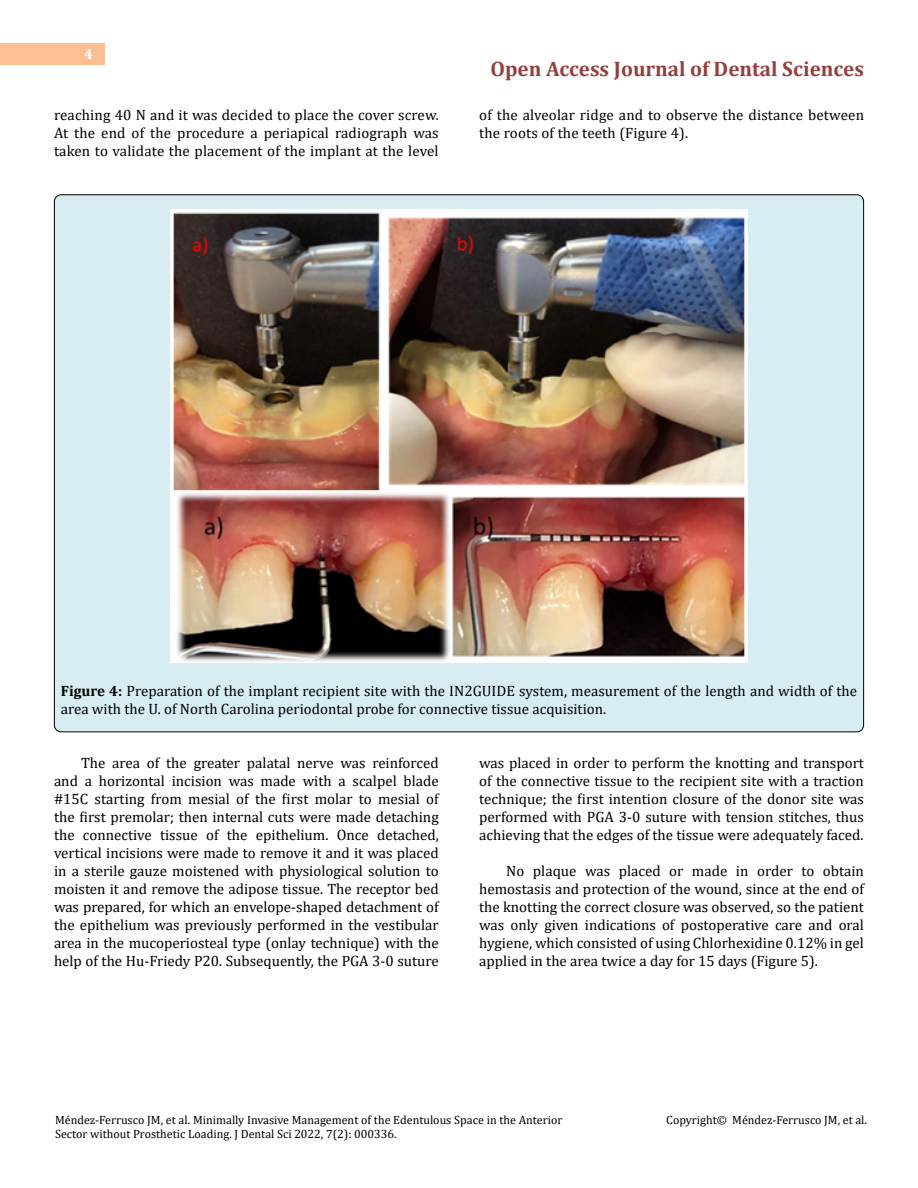
<style>
.page{position:relative;width:918px;height:1188px;background:#fff}
.page>*{position:absolute;margin:0;border:0;box-sizing:border-box;transform-origin:0 0}
.t1{font:700 21px "Cambria";color:#953f3c}
.t2{font:15px/18px "Cambria";color:#000;text-align:justify}
.t3{font:700 15px "Cambria";color:#fff}
.t4{font:12px/14.4px "Cambria";color:#000}
.s1{font-weight:700}
</style>
<div class="page">
<div style="left:0;top:43px;width:105px;height:21px;background:#ffbf91"></div>
<div style="left:54px;top:195px;width:810px;height:537px;background:#d8edf2;border-radius:7px"></div>
<img style="left:170px;top:210px;width:578px;height:453px">
<p class="t3" style="left:84px;top:44px;width:10px">4</p>
<h1 class="t1" style="left:490px;top:54px;width:375px">Open Access Journal of Dental Sciences</h1>
<p class="t2" style="left:54px;top:105px;width:386px">reaching 40 N and it was decided to place the cover screw.<br>At the end of the procedure a periapical radiograph was taken to validate the placement of the implant at the level</p>
<p class="t2" style="left:479px;top:105px;width:386px">of the alveolar ridge and to observe the distance between the roots of the teeth (Figure 4).</p>
<p class="t2" style="left:61px;top:681px;width:798px"><span class="s1">Figure 4:</span> Preparation of the implant recipient site with the IN2GUIDE system, measurement of the length and width of the area with the U. of North Carolina periodontal probe for connective tissue acquisition.</p>
<p class="t2" style="left:54px;top:753px;width:386px;text-indent:27px">The area of the greater palatal nerve was reinforced and a horizontal incision was made with a scalpel blade #15C starting from mesial of the first molar to mesial of the first premolar; then internal cuts were made detaching the connective tissue of the epithelium. Once detached, vertical incisions were made to remove it and it was placed in a sterile gauze moistened with physiological solution to moisten it and remove the adipose tissue. The receptor bed was prepared, for which an envelope-shaped detachment of the epithelium was previously performed in the vestibular area in the mucoperiosteal type (onlay technique) with the help of the Hu-Friedy P20. Subsequently, the PGA 3-0 suture</p>
<p class="t2" style="left:479px;top:753px;width:386px">was placed in order to perform the knotting and transport of the connective tissue to the recipient site with a traction technique; the first intention closure of the donor site was performed with PGA 3-0 suture with tension stitches, thus achieving that the edges of the tissue were adequately faced.</p>
<p class="t2" style="left:479px;top:861px;width:386px;text-indent:27px">No plaque was placed or made in order to obtain hemostasis and protection of the wound, since at the end of the knotting the correct closure was observed, so the patient was only given indications of postoperative care and oral hygiene, which consisted of using Chlorhexidine 0.12% in gel applied in the area twice a day for 15 days (Figure 5).</p>
<p class="t4" style="left:55px;top:1112px;width:509px">Méndez-Ferrusco JM, et al. Minimally Invasive Management of the Edentulous Space in the Anterior<br>Sector without Prosthetic Loading. J Dental Sci 2022, 7(2): 000336.</p>
<p class="t4" style="left:666px;top:1112px;width:202px">Copyright© Méndez-Ferrusco JM, et al.</p>
</div>
